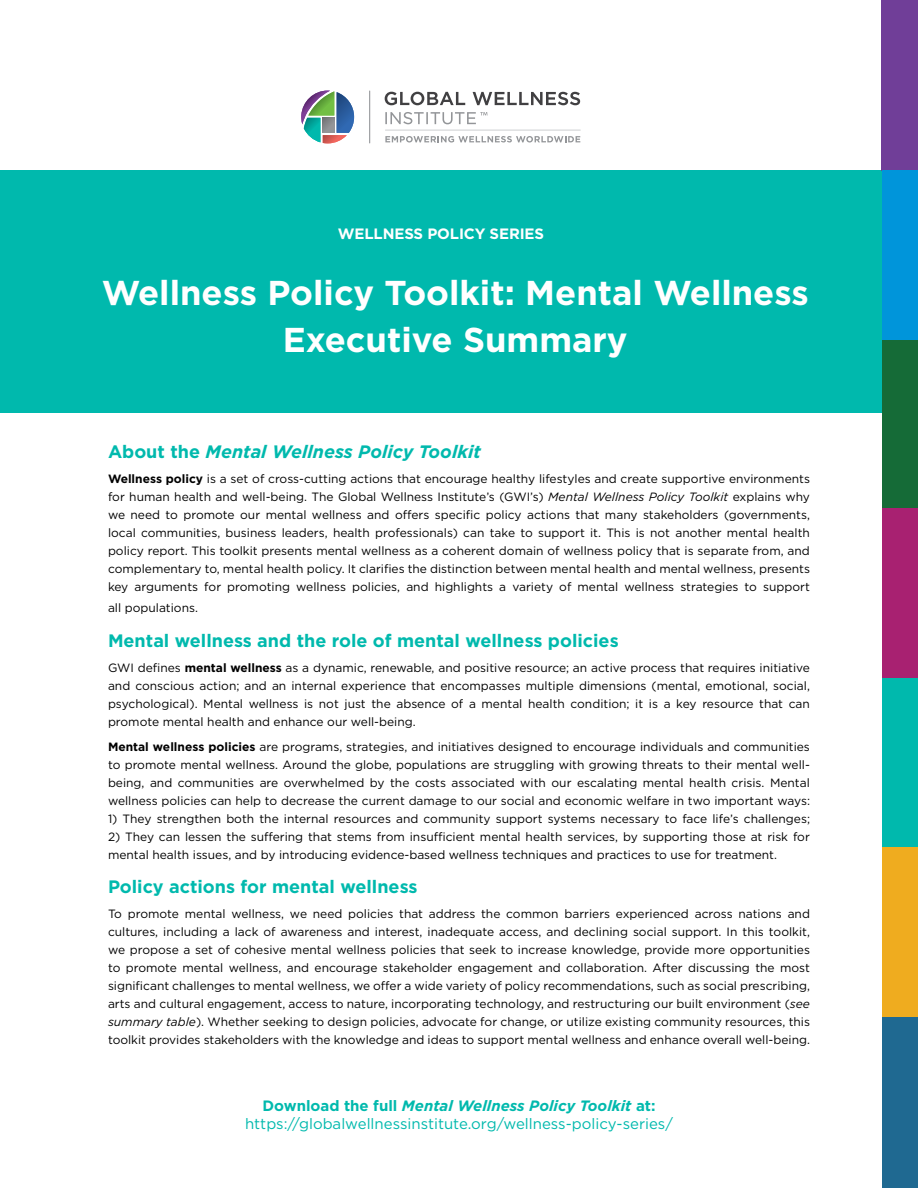
<style>
.page{position:relative;width:918px;height:1188px;background:#fff}
.page>*{position:absolute;margin:0;border:0;box-sizing:border-box;transform-origin:0 0}
.t1{font:700 34.5px/46.5px "Gotham";color:#fff;text-align:center}
.t2{font:700 18px "Gotham";color:#00b9ad}
.t3{font:italic 700 18px "Gotham";color:#00b9ad}
.t4{font:15px/18px "Gotham";color:#00b9ad;text-align:center}
.t5{font:700 15px "Gotham";letter-spacing:-.01em;color:#fff}
.t6{font:12px/18px "Gotham";color:#000;text-align:justify}
.s1{font-style:normal}
.s2{font-weight:700}
.s3{font-style:italic}
.s4{font-weight:700;font-style:italic}
</style>
<div class="page">
<div style="left:0;top:170px;width:916px;height:243px;background:#00b9ad"></div>
<div style="left:882px;top:0;width:36px;height:170px;background:#703e98"></div>
<div style="left:883px;top:170px;width:35px;height:170px;background:#0095da"></div>
<div style="left:883px;top:340px;width:35px;height:169px;background:#156b37"></div>
<div style="left:883px;top:509px;width:35px;height:169px;background:#a82171"></div>
<div style="left:883px;top:678px;width:35px;height:170px;background:#00b9ad"></div>
<div style="left:883px;top:848px;width:35px;height:169px;background:#efac1f"></div>
<div style="left:883px;top:1017px;width:35px;height:171px;background:#1f6991"></div>
<hr style="left:369px;top:91px;width:1px;height:52px;background:#939598">
<svg style="left:301px;top:91px;width:53px;height:52px"></svg>
<svg style="left:385px;top:92px;width:80px;height:13px"></svg>
<svg style="left:473px;top:92px;width:107px;height:13px"></svg>
<svg style="left:385px;top:136px;width:195px;height:7px"></svg>
<svg style="left:385px;top:112px;width:102px;height:12px"></svg>
<hr style="left:385px;top:130px;width:196px;height:1px;background:#d1d3d4">
<p class="t5" style="left:338px;top:224px;width:208px">WELLNESS POLICY SERIES</p>
<h1 class="t1" style="left:102px;top:270px;width:709px">Wellness Policy Toolkit: Mental Wellness<br>Executive Summary</h1>
<h2 class="t3" style="left:108px;top:440px;width:375px"><span class="s1">About the</span> Mental Wellness Policy Toolkit</h2>
<p class="t6" style="left:108px;top:469px;width:704px"><span class="s2">Wellness policy</span> is a set of cross-cutting actions that encourage healthy lifestyles and create supportive environments for human health and well-being. The Global Wellness Institute’s (GWI’s) <span class="s3">Mental Wellness Policy Toolkit</span> explains why we need to promote our mental wellness and offers specific policy actions that many stakeholders (governments, local communities, business leaders, health professionals) can take to support it. This is not another mental health policy report. This toolkit presents mental wellness as a coherent domain of wellness policy that is separate from, and complementary to, mental health policy. It clarifies the distinction between mental health and mental wellness, presents key arguments for promoting wellness policies, and highlights a variety of mental wellness strategies to support</p>
<p class="t6" style="left:108px;top:598px;width:92px">all populations.</p>
<h2 class="t2" style="left:108px;top:629px;width:512px">Mental wellness and the role of mental wellness policies</h2>
<p class="t6" style="left:108px;top:658px;width:704px">GWI defines <span class="s2">mental wellness</span> as a dynamic, renewable, and positive resource; an active process that requires initiative and conscious action; and an internal experience that encompasses multiple dimensions (mental, emotional, social, psychological). Mental wellness is not just the absence of a mental health condition; it is a key resource that can promote mental health and enhance our well-being.</p>
<p class="t6" style="left:108px;top:737px;width:704px"><span class="s2">Mental wellness policies</span> are programs, strategies, and initiatives designed to encourage individuals and communities to promote mental wellness. Around the globe, populations are struggling with growing threats to their mental well&shy;being, and communities are overwhelmed by the costs associated with our escalating mental health crisis. Mental wellness policies can help to decrease the current damage to our social and economic welfare in two important ways:</p>
<p class="t6" style="left:108px;top:809px;width:704px">1) They strengthen both the internal resources and community support systems necessary to face life’s challenges;</p>
<p class="t6" style="left:108px;top:827px;width:703px">2) They can lessen the suffering that stems from insufficient mental health services, by supporting those at risk for mental health issues, and by introducing evidence-based wellness techniques and practices to use for treatment.</p>
<h2 class="t2" style="left:108px;top:875px;width:311px">Policy actions for mental wellness</h2>
<p class="t6" style="left:108px;top:904px;width:704px">To promote mental wellness, we need policies that address the common barriers experienced across nations and cultures, including a lack of awareness and interest, inadequate access, and declining social support. In this toolkit, we propose a set of cohesive mental wellness policies that seek to increase knowledge, provide more opportunities to promote mental wellness, and encourage stakeholder engagement and collaboration. After discussing the most significant challenges to mental wellness, we offer a wide variety of policy recommendations, such as social prescribing, arts and cultural engagement, access to nature, incorporating technology, and restructuring our built environment (<span class="s3">see summary table</span>). Whether seeking to design policies, advocate for change, or utilize existing community resources, this toolkit provides stakeholders with the knowledge and ideas to support mental wellness and enhance overall well-being.</p>
<p class="t4" style="left:245px;top:1097px;width:430px"><span class="s2">Download the full</span> <span class="s4">Mental Wellness Policy Toolkit</span> <span class="s2">at: </span>https://globalwellnessinstitute.org/wellness-policy-series/</p>
</div>
